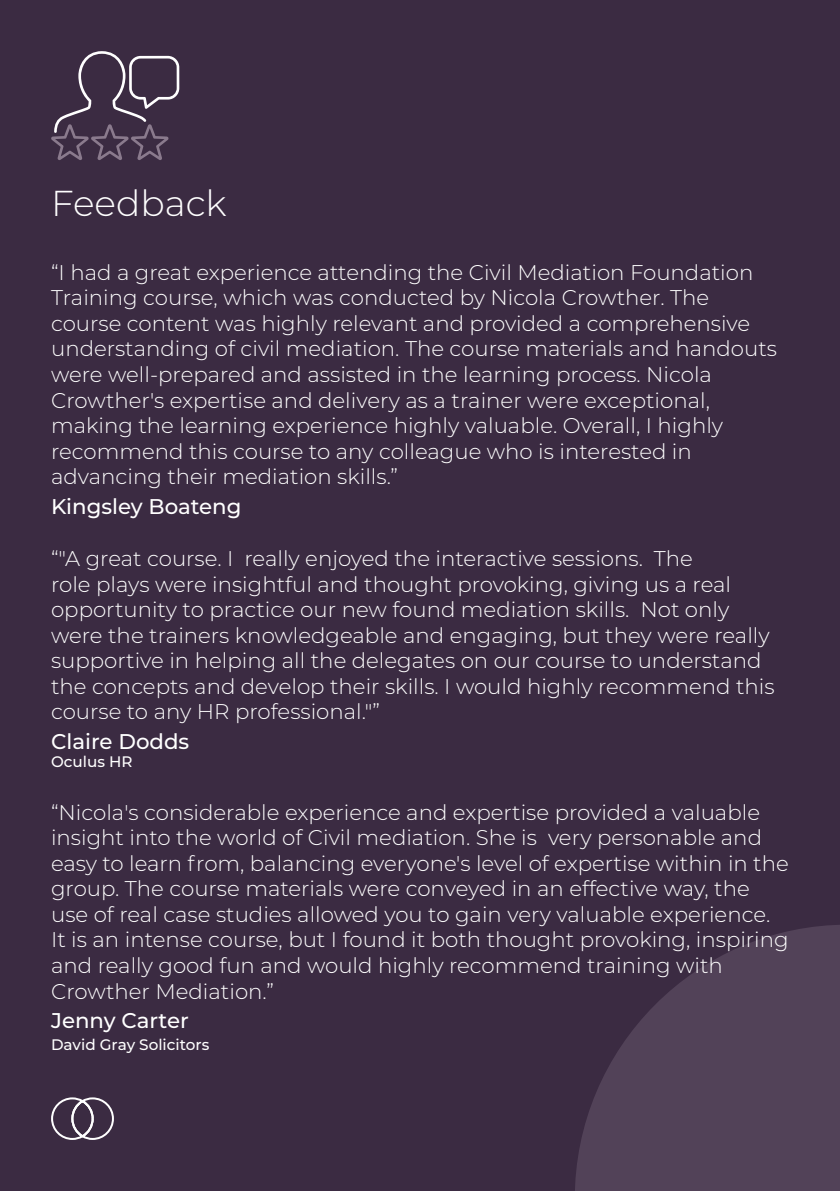
<style>
.page{position:relative;width:840px;height:1191px;background:#fff}
.page>*{position:absolute;margin:0;border:0;box-sizing:border-box;transform-origin:0 0}
.t1{font:300 36px "Montserrat";color:#fff}
.t2{font:300 21.2px/25.6px "Montserrat";color:#fff}
.t3{font:500 21.2px "Montserrat";color:#fff}
.t4{font:500 15.2px "Montserrat";color:#fff}
</style>
<div class="page">
<div style="left:0;top:0;width:839px;height:1191px;background:#3b2b42"></div>
<svg style="left:51px;top:1097px;width:63px;height:43px"></svg>
<svg style="left:575px;top:925px;width:264px;height:266px;fill:#524258"></svg>
<svg style="left:51px;top:51px;width:128px;height:109px"></svg>
<h1 class="t1" style="left:51px;top:179px;width:177px">Feedback</h1>
<p class="t2" style="left:51px;top:259px;width:727px">“I had a great experience attending the Civil Mediation Foundation Training course, which was conducted by Nicola Crowther. The course content was highly relevant and provided a comprehensive understanding of civil mediation. The course materials and handouts were well-prepared and assisted in the learning process. Nicola Crowther's expertise and delivery as a trainer were exceptional, making the learning experience highly valuable. Overall, I highly recommend this course to any colleague who is interested in advancing their mediation skills.”</p>
<p class="t3" style="left:51px;top:491px;width:192px">Kingsley Boateng</p>
<p class="t2" style="left:51px;top:545px;width:724px">“"A great course. I really enjoyed the interactive sessions. The<br>role plays were insightful and thought provoking, giving us a real opportunity to practice our new found mediation skills. Not only were the trainers knowledgeable and engaging, but they were really supportive in helping all the delegates on our course to understand the concepts and develop their skills. I would highly recommend this course to any HR professional."”</p>
<p class="t3" style="left:51px;top:726px;width:140px">Claire Dodds</p>
<p class="t4" style="left:51px;top:751px;width:83px">Oculus HR</p>
<p class="t2" style="left:51px;top:798px;width:738px">“Nicola's considerable experience and expertise provided a valuable insight into the world of Civil mediation. She is very personable and easy to learn from, balancing everyone's level of expertise within in the group. The course materials were conveyed in an effective way, the use of real case studies allowed you to gain very valuable experience.<br>It is an intense course, but I found it both thought provoking, inspiring and really good fun and would highly recommend training with Crowther Mediation.”</p>
<p class="t3" style="left:51px;top:1005px;width:139px">Jenny Carter</p>
<p class="t4" style="left:51px;top:1034px;width:160px">David Gray Solicitors</p>
</div>
